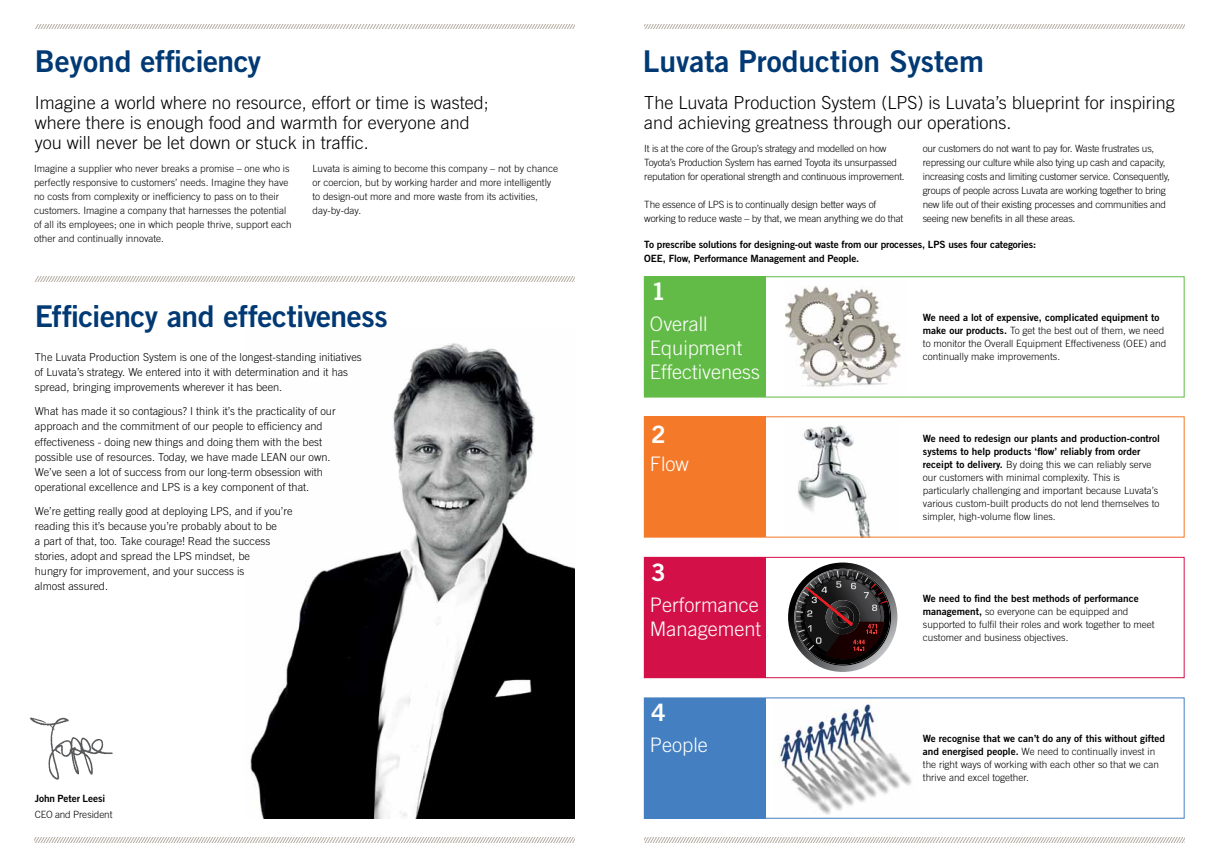
<style>
.page{position:relative;width:1219px;height:865px;background:#fff}
.page>*{position:absolute;margin:0;border:0;box-sizing:border-box;transform-origin:0 0}
.t1{font:30px "Trade Gothic LT Std Bd 2";color:#003974}
.t2{font:30px "Trade Gothic LT Std Bd 2";letter-spacing:-.02em;color:#003974}
.t3{font:24px "Trade Gothic LT Std Bd 2";color:#fff}
.t4{font:300 20px/24px "Trade Gothic LT Std";color:#fff}
.t5{font:300 18px/20px "Trade Gothic LT Std";color:#000}
.t6{font:300 11px/15px "Trade Gothic LT Std";color:#000}
.t7{font:300 10px/13px "Trade Gothic LT Std";color:#000}
.t8{font:300 10px/14px "Trade Gothic LT Std";letter-spacing:-.02em;color:#000}
.t9{font:10px/14px "Trade Gothic LT Std Bd 2";color:#000}
.s1{font-family:"Trade Gothic LT Std Bd 2";font-weight:400}
</style>
<div class="page">
<img style="left:250px;top:343px;width:325px;height:475px">
<img style="left:29px;top:717px;width:84px;height:63px">
<div style="left:644px;top:277px;width:122px;height:120px;background:#62bb46"></div>
<img style="left:785px;top:285px;width:116px;height:102px">
<div style="left:644px;top:276px;width:541px;height:121px;border:1px solid #62bb46"></div>
<div style="left:644px;top:417px;width:122px;height:120px;background:#f47929"></div>
<img style="left:798px;top:425px;width:72px;height:110px">
<div style="left:644px;top:416px;width:541px;height:121px;border:1px solid #f47929"></div>
<div style="left:644px;top:557px;width:122px;height:120px;background:#d31148"></div>
<svg style="left:788px;top:562px;width:109px;height:110px"></svg>
<div style="left:644px;top:557px;width:541px;height:121px;border:1px solid #d31148"></div>
<div style="left:644px;top:698px;width:122px;height:120px;background:#447fc1"></div>
<img style="left:776px;top:704px;width:136px;height:111px">
<div style="left:644px;top:697px;width:541px;height:121px;border:1px solid #447fc1"></div>
<svg style="left:35px;top:837px;width:540px;height:5px"></svg>
<svg style="left:35px;top:276px;width:540px;height:5px"></svg>
<svg style="left:35px;top:24px;width:540px;height:5px"></svg>
<svg style="left:644px;top:24px;width:540px;height:5px"></svg>
<svg style="left:644px;top:837px;width:540px;height:5px"></svg>
<h1 class="t1" style="left:35px;top:43px;width:228px">Beyond efficiency</h1>
<h1 class="t1" style="left:643px;top:43px;width:343px">Luvata Production System</h1>
<h3 class="t5" style="left:35px;top:93px;width:456px">Imagine a world where no resource, effort or time is wasted; where there is enough food and warmth for everyone and you will never be let down or stuck in traffic.</h3>
<p class="t7" style="left:34px;top:161px;width:259px;line-height:14px">Imagine a supplier who never breaks a promise – one who is perfectly responsive to customers’ needs. Imagine they have no costs from complexity or inefficiency to pass on to their customers. Imagine a company that harnesses the potential of all its employees; one in which people thrive, support each other and continually innovate.</p>
<p class="t7" style="left:312px;top:161px;width:247px;line-height:14px">Luvata is aiming to become this company – not by chance or coercion, but by working harder and more intelligently to design-out more and more waste from its activities, day-by-day.</p>
<h1 class="t2" style="left:35px;top:297px;width:354px">Efficiency and effectiveness</h1>
<p class="t6" style="left:35px;top:350px;width:328px">The Luvata Production System is one of the longest-standing initiatives of Luvata’s strategy. We entered into it with determination and it has spread, bringing improvements wherever it has been.</p>
<p class="t6" style="left:35px;top:404px;width:302px">What has made it so contagious? I think it’s the practicality of our approach and the commitment of our people to efficiency and effectiveness - doing new things and doing them with the best possible use of resources. Today, we have made LEAN our own.<br>We’ve seen a lot of success from our long-term obsession with operational excellence and LPS is a key component of that.</p>
<p class="t6" style="left:35px;top:503px;width:259px">We’re getting really good at deploying LPS, and if you’re reading this it’s because you’re probably about to be<br>a part of that, too. Take courage! Read the success stories, adopt and spread the LPS mindset, be<br>hungry for improvement, and your success is<br>almost assured.</p>
<p class="t9" style="left:35px;top:791px;width:72px">John Peter Leesi</p>
<p class="t7" style="left:35px;top:807px;width:79px">CEO and President</p>
<h3 class="t5" style="left:644px;top:93px;width:532px">The Luvata Production System (LPS) is Luvata’s blueprint for inspiring and achieving greatness through our operations.</h3>
<p class="t8" style="left:644px;top:141px;width:262px">It is at the core of the Group’s strategy and modelled on how<br>Toyota’s Production System has earned Toyota its unsurpassed reputation for operational strength and continuous improvement.</p>
<p class="t8" style="left:644px;top:197px;width:260px">The essence of LPS is to continually design better ways of working to reduce waste – by that, we mean anything we do that</p>
<p class="t8" style="left:923px;top:141px;width:249px">our customers do not want to pay for. Waste frustrates us, repressing our culture while also tying up cash and capacity, increasing costs and limiting customer service. Consequently, groups of people across Luvata are working together to bring new life out of their existing processes and communities and seeing new benefits in all these areas.</p>
<p class="t9" style="left:644px;top:237px;width:393px">To prescribe solutions for designing-out waste from our processes, LPS uses four categories:<br>OEE, Flow, Performance Management and People.</p>
<h2 class="t3" style="left:651px;top:277px;width:16px">1</h2>
<h3 class="t4" style="left:650px;top:311px;width:111px">Overall<br>Equipment<br>Effectiveness</h3>
<h2 class="t3" style="left:651px;top:419px;width:16px">2</h2>
<h3 class="t4" style="left:650px;top:451px;width:40px">Flow</h3>
<h2 class="t3" style="left:651px;top:557px;width:16px">3</h2>
<h3 class="t4" style="left:650px;top:592px;width:113px">Performance<br>Management</h3>
<h2 class="t3" style="left:651px;top:697px;width:16px">4</h2>
<h3 class="t4" style="left:650px;top:732px;width:59px">People</h3>
<p class="t9" style="left:923px;top:310px;width:238px">We need a lot of expensive, complicated equipment to</p>
<p class="t7" style="left:923px;top:324px;width:245px"><span class="s1">make our products.</span> To get the best out of them, we need to monitor the Overall Equipment Effectiveness (OEE) and continually make improvements.</p>
<p class="t9" style="left:923px;top:431px;width:239px;line-height:13px">We need to redesign our plants and production-control systems to help products ‘flow’ reliably from order</p>
<p class="t7" style="left:923px;top:457px;width:238px"><span class="s1">receipt to delivery.</span> By doing this we can reliably serve our customers with minimal complexity. This is particularly challenging and important because Luvata’s various custom-built products do not lend themselves to simpler, high-volume flow lines.</p>
<p class="t9" style="left:923px;top:591px;width:217px">We need to find the best methods of performance</p>
<p class="t7" style="left:923px;top:604px;width:233px"><span class="s1">management,</span> so everyone can be equipped and supported to fulfil their roles and work together to meet customer and business objectives.</p>
<p class="t9" style="left:923px;top:731px;width:244px">We recognise that we can’t do any of this without gifted</p>
<p class="t7" style="left:923px;top:745px;width:238px"><span class="s1">and energised people.</span> We need to continually invest in the right ways of working with each other so that we can thrive and excel together.</p>
</div>
